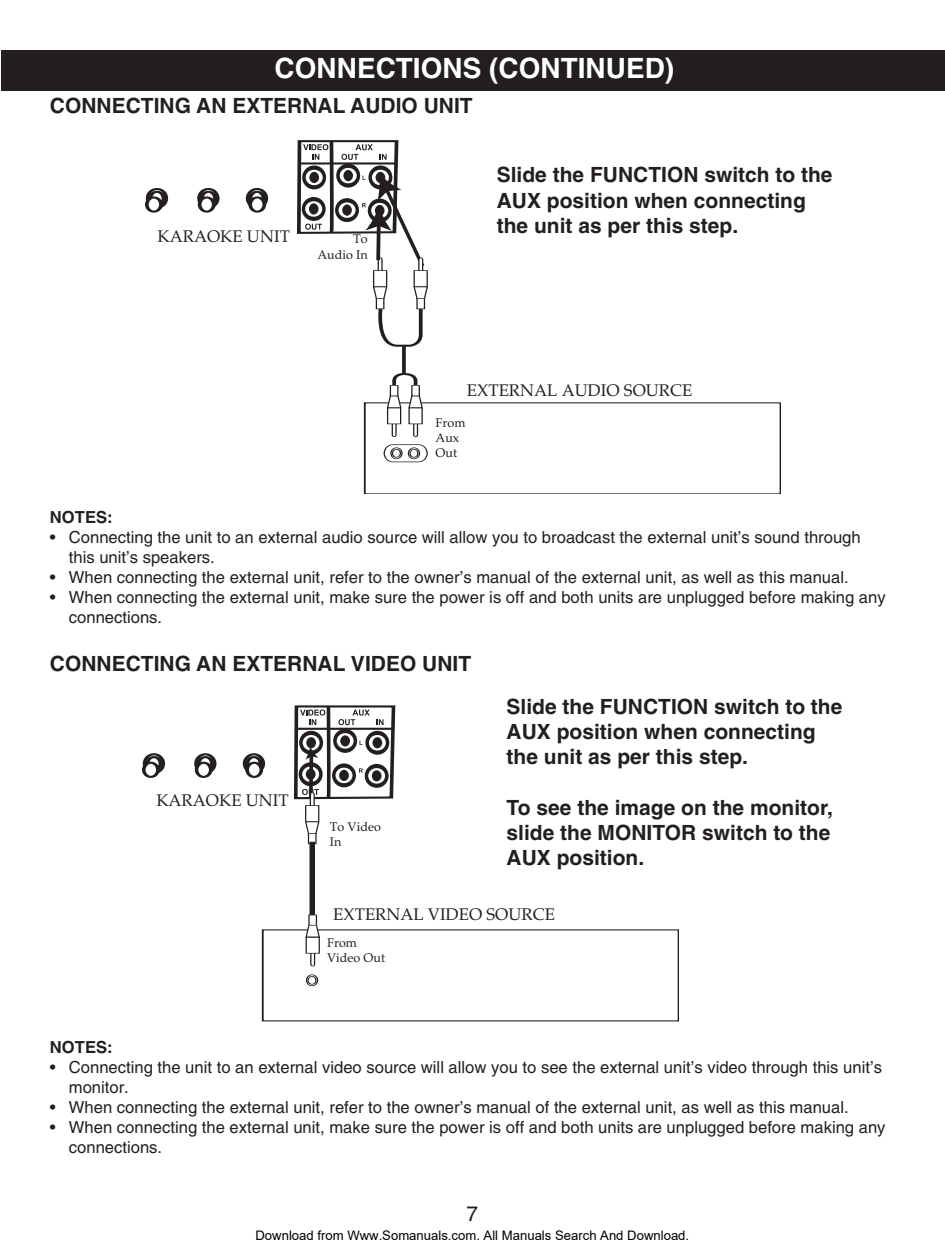
<style>
.page{position:relative;width:945px;height:1260px;background:#fff}
.page>*{position:absolute;margin:0;border:0;box-sizing:border-box;transform-origin:0 0}
.t1{font:700 28px "Helvetica";color:#fff}
.t2{font:700 21px/25.2px "Helvetica";color:#231f20}
.t3{font:21px "Helvetica";color:#231f20}
.t4{font:16.8px "Palatino";color:#231f20}
.t5{font:16.62px/19.9px "Helvetica";color:#231f20}
.t6{font:700 16.62px "Helvetica";color:#231f20}
.t7{font:13.12px "Arial";color:#000}
.t8{font:12.6px/15.4px "Palatino";color:#231f20}
</style>
<div class="page">
<div style="left:2px;top:50px;width:943px;height:41px;background:#231f20"></div>
<div style="left:148px;top:189px;width:18px;height:19px;background:#231f20;border-radius:50%"></div>
<div style="left:146px;top:188px;width:22px;height:21px;border:3px solid #231f20;border-radius:50%"></div>
<div style="left:199px;top:189px;width:19px;height:19px;background:#272324;border-radius:50%"></div>
<div style="left:198px;top:188px;width:21px;height:21px;border:3px solid #231f20;border-radius:50%"></div>
<div style="left:248px;top:189px;width:18px;height:19px;background:#231f20;border-radius:50%"></div>
<div style="left:246px;top:188px;width:22px;height:21px;border:3px solid #231f20;border-radius:50%"></div>
<svg style="left:150px;top:192px;width:13px;height:13px"></svg>
<div style="left:149px;top:190px;width:16px;height:16px;border:3px solid #231f20;border-radius:50%"></div>
<svg style="left:202px;top:192px;width:13px;height:13px"></svg>
<div style="left:201px;top:190px;width:15px;height:16px;border:3px solid #231f20;border-radius:50%"></div>
<svg style="left:251px;top:192px;width:12px;height:13px"></svg>
<div style="left:249px;top:190px;width:16px;height:16px;border:3px solid #231f20;border-radius:50%"></div>
<div style="left:147px;top:197px;width:14px;height:15px;background:#fff;border-radius:50%"></div>
<div style="left:145px;top:196px;width:17px;height:17px;border:3px solid #231f20;border-radius:50%"></div>
<div style="left:200px;top:197px;width:14px;height:15px;background:#fff;border-radius:50%"></div>
<div style="left:198px;top:196px;width:17px;height:17px;border:3px solid #231f20;border-radius:50%"></div>
<div style="left:250px;top:197px;width:14px;height:15px;background:#fff;border-radius:50%"></div>
<div style="left:249px;top:196px;width:17px;height:17px;border:3px solid #231f20;border-radius:50%"></div>
<div style="left:414px;top:270px;width:14px;height:17px;border:1px solid #231f20"></div>
<div style="left:373px;top:270px;width:14px;height:17px;border:1px solid #231f20"></div>
<svg style="left:373px;top:286px;width:55px;height:62px"></svg>
<div style="left:376px;top:299px;width:8px;height:10px;background:#fff"></div>
<div style="left:376px;top:298px;width:8px;height:11px;border:1px solid #231f20"></div>
<svg style="left:297px;top:140px;width:130px;height:131px"></svg>
<svg style="left:384px;top:445px;width:43px;height:17px"></svg>
<div style="left:384px;top:444px;width:44px;height:18px;border:1px solid #231f20;border-radius:9px"></div>
<div style="left:391px;top:448px;width:11px;height:11px;background:#a5a3a4;border-radius:50%"></div>
<div style="left:391px;top:447px;width:11px;height:12px;border:1px solid #231f20;border-radius:50%"></div>
<div style="left:392px;top:449px;width:8px;height:8px;background:#fff;border-radius:50%"></div>
<div style="left:392px;top:449px;width:9px;height:9px;border:1px solid #231f20;border-radius:50%"></div>
<div style="left:408px;top:447px;width:12px;height:12px;border:1px solid #231f20;border-radius:50%"></div>
<div style="left:410px;top:449px;width:8px;height:8px;background:#fff;border-radius:50%"></div>
<div style="left:410px;top:449px;width:8px;height:9px;border:1px solid #231f20;border-radius:50%"></div>
<hr style="left:403px;top:346px;width:2px;height:27px;background:#231f20">
<svg style="left:391px;top:424px;width:6px;height:13px"></svg>
<div style="left:387px;top:408px;width:14px;height:16px;border:1px solid #231f20"></div>
<svg style="left:413px;top:424px;width:5px;height:13px"></svg>
<div style="left:409px;top:408px;width:13px;height:16px;border:1px solid #231f20"></div>
<svg style="left:387px;top:372px;width:36px;height:36px"></svg>
<div style="left:412px;top:386px;width:7px;height:10px;background:#fff"></div>
<div style="left:412px;top:385px;width:8px;height:11px;border:1px solid #231f20"></div>
<div style="left:143px;top:753px;width:22px;height:21px;border:3px solid #231f20;border-radius:50%"></div>
<div style="left:195px;top:753px;width:21px;height:21px;border:3px solid #231f20;border-radius:50%"></div>
<div style="left:243px;top:753px;width:22px;height:21px;border:3px solid #231f20;border-radius:50%"></div>
<div style="left:146px;top:756px;width:16px;height:16px;border:3px solid #231f20;border-radius:50%"></div>
<div style="left:197px;top:756px;width:16px;height:16px;border:3px solid #231f20;border-radius:50%"></div>
<div style="left:246px;top:756px;width:16px;height:16px;border:3px solid #231f20;border-radius:50%"></div>
<div style="left:144px;top:763px;width:14px;height:14px;background:#fff;border-radius:50%"></div>
<div style="left:142px;top:761px;width:17px;height:17px;border:3px solid #231f20;border-radius:50%"></div>
<div style="left:197px;top:763px;width:14px;height:14px;background:#fff;border-radius:50%"></div>
<div style="left:195px;top:761px;width:17px;height:17px;border:3px solid #231f20;border-radius:50%"></div>
<div style="left:247px;top:763px;width:14px;height:14px;background:#fff;border-radius:50%"></div>
<div style="left:246px;top:761px;width:17px;height:17px;border:3px solid #231f20;border-radius:50%"></div>
<div style="left:306px;top:974px;width:12px;height:12px;border:1px solid #231f20;border-radius:50%"></div>
<div style="left:308px;top:976px;width:8px;height:9px;border:1px solid #231f20;border-radius:50%"></div>
<svg style="left:294px;top:705px;width:102px;height:101px"></svg>
<div style="left:305px;top:805px;width:14px;height:17px;border:1px solid #231f20"></div>
<svg style="left:305px;top:821px;width:15px;height:13px"></svg>
<div style="left:308px;top:833px;width:8px;height:11px;border:1px solid #231f20"></div>
<hr style="left:310px;top:842px;width:4px;height:99px;background:#231f20">
<svg style="left:310px;top:954px;width:5px;height:13px"></svg>
<div style="left:306px;top:937px;width:13px;height:16px;background:#fff"></div>
<div style="left:306px;top:937px;width:14px;height:17px;border:1px solid #231f20"></div>
<svg style="left:305px;top:925px;width:15px;height:12px"></svg>
<div style="left:309px;top:915px;width:7px;height:10px;background:#fff"></div>
<div style="left:309px;top:915px;width:8px;height:11px;border:1px solid #231f20"></div>
<h1 class="t1" style="left:275px;top:57px;width:401px">CONNECTIONS (CONTINUED)</h1>
<p class="t2" style="left:50px;top:95px;width:424px">CONNECTING AN EXTERNAL AUDIO UNIT</p>
<p class="t4" style="left:158px;top:226px;width:134px">KARAOKE UNIT</p>
<p class="t8" style="left:317px;top:231px;width:52px;text-align:right">To<br>Audio In</p>
<p class="t2" style="left:497px;top:164px;width:337px">Slide the FUNCTION switch to the<br>AUX position when connecting the unit as per this step.</p>
<p class="t4" style="left:467px;top:380px;width:227px">EXTERNAL AUDIO SOURCE</p>
<p class="t8" style="left:436px;top:414px;width:31px">From<br>Aux<br>Out</p>
<p class="t6" style="left:50px;top:511px;width:64px">NOTES:</p>
<p class="t5" style="left:69px;top:529px;width:793px;text-indent:-19px">• Connecting the unit to an external audio source will allow you to broadcast the external unit’s sound through this unit’s speakers.</p>
<p class="t5" style="left:50px;top:569px;width:800px">• When connecting the external unit, refer to the owner’s manual of the external unit, as well as this manual.</p>
<p class="t5" style="left:69px;top:589px;width:818px;text-indent:-19px">• When connecting the external unit, make sure the power is off and both units are unplugged before making any connections.</p>
<p class="t2" style="left:50px;top:653px;width:423px">CONNECTING AN EXTERNAL VIDEO UNIT</p>
<p class="t4" style="left:156px;top:791px;width:134px">KARAOKE UNIT</p>
<p class="t8" style="left:330px;top:819px;width:53px">To Video<br>In</p>
<p class="t2" style="left:507px;top:696px;width:337px">Slide the FUNCTION switch to the<br>AUX position when connecting the unit as per this step.</p>
<p class="t2" style="left:507px;top:796px;width:328px;text-align:justify">To see the image on the monitor, slide the MONITOR switch to the AUX position.</p>
<p class="t4" style="left:333px;top:904px;width:223px">EXTERNAL VIDEO SOURCE</p>
<p class="t8" style="left:327px;top:935px;width:60px">From<br>Video Out</p>
<p class="t6" style="left:50px;top:1041px;width:64px">NOTES:</p>
<p class="t5" style="left:69px;top:1059px;width:815px;text-indent:-19px">• Connecting the unit to an external video source will allow you to see the external unit’s video through this unit’s monitor.</p>
<p class="t5" style="left:50px;top:1099px;width:800px">• When connecting the external unit, refer to the owner’s manual of the external unit, as well as this manual.</p>
<p class="t5" style="left:69px;top:1119px;width:818px;text-indent:-19px">• When connecting the external unit, make sure the power is off and both units are unplugged before making any connections.</p>
<p class="t3" style="left:467px;top:1206px;width:13px">7</p>
<p class="t7" style="left:255px;top:1228px;width:435px">Download from Www.Somanuals.com. All Manuals Search And Download.</p>
</div>
